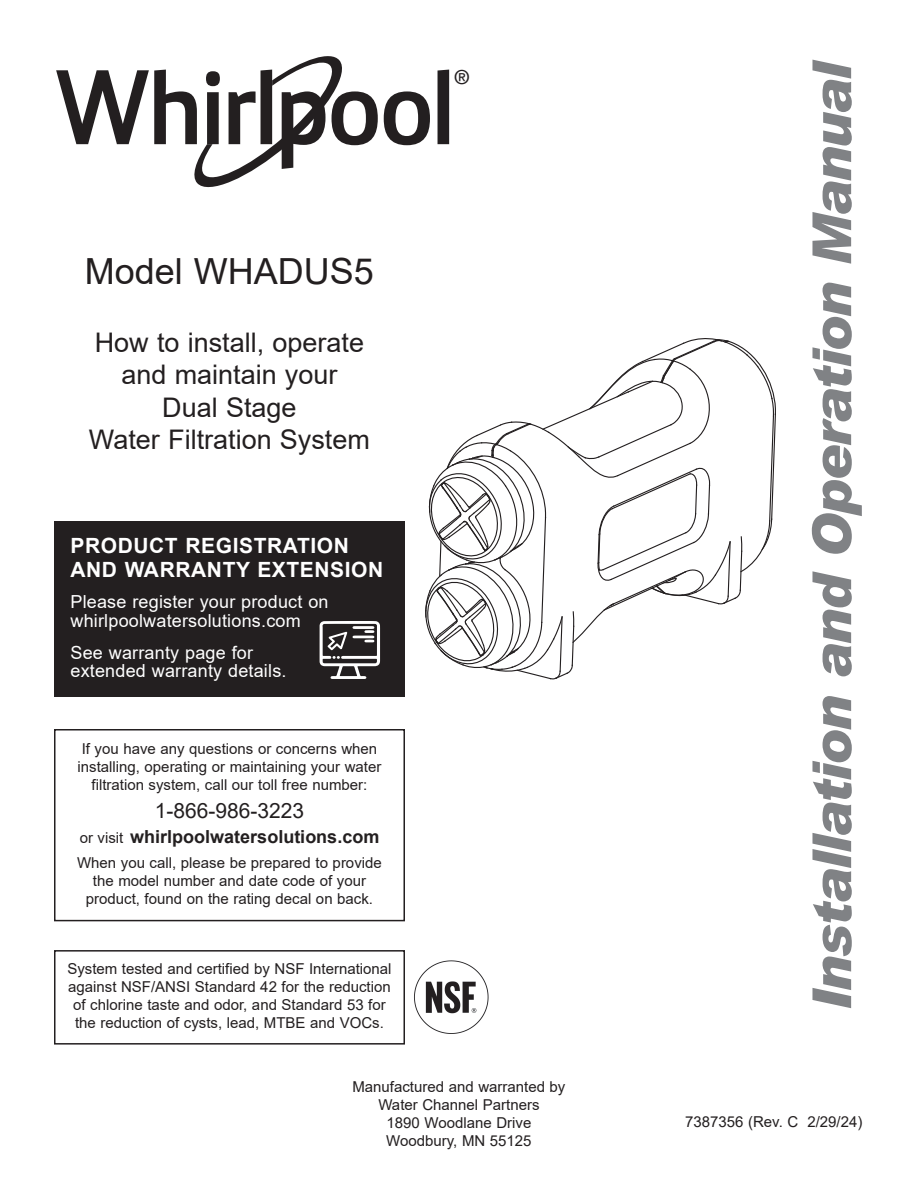
<style>
.page{position:relative;width:918px;height:1188px;background:#fff}
.page>*{position:absolute;margin:0;border:0;box-sizing:border-box;transform-origin:0 0}
.t1{font:italic 900 54px "Arial";letter-spacing:-.035em;color:#808285}
.t2{font:36px "Arial";color:#231f20}
.t3{font:27px/32.4px "Arial";color:#231f20;text-align:center}
.t4{font:700 21px/24px "Arial";letter-spacing:.03em;color:#fff}
.t5{font:21px "Arial";color:#231f20}
.t6{font:500 19.5px "Helvetica Neue";color:#231f20}
.t7{font:18px/18.8px "Arial";letter-spacing:.01em;color:#fff}
.t8{font:700 18px "Arial";color:#231f20}
.t9{font:15px/18px "Arial";color:#231f20;text-align:center}
.s1{font-weight:400;font-size:15px}
</style>
<div class="page">
<svg style="left:425px;top:338px;width:351px;height:342px"></svg>
<div style="left:54px;top:950px;width:351px;height:95px;border:2px solid #231f20"></div>
<img style="left:414px;top:961px;width:74px;height:73px">
<svg style="left:384px;top:91px;width:46px;height:54px"></svg>
<svg style="left:438px;top:70px;width:11px;height:74px"></svg>
<svg style="left:56px;top:56px;width:322px;height:131px"></svg>
<div style="left:54px;top:729px;width:351px;height:192px;border:2px solid #231f20"></div>
<div style="left:54px;top:521px;width:351px;height:175px;background:#231f20"></div>
<svg style="left:320px;top:621px;width:60px;height:58px"></svg>
<h3 class="t6" style="left:454px;top:70px;width:17px">®</h3>
<h2 class="t2" style="left:85px;top:252px;width:291px">Model WHADUS5</h2>
<h3 class="t3" style="left:89px;top:326px;width:283px">How to install, operate and maintain your<br>Dual Stage<br>Water Filtration System</h3>
<h3 class="t4" style="left:70px;top:533px;width:314px">PRODUCT REGISTRATION<br>AND WARRANTY EXTENSION</h3>
<p class="t7" style="left:70px;top:593px;width:260px">Please register your product on whirlpoolwatersolutions.com</p>
<p class="t7" style="left:70px;top:643px;width:218px">See warranty page for extended warranty details.</p>
<p class="t9" style="left:78px;top:740px;width:305px">If you have any questions or concerns when installing, operating or maintaining your water filtration system, call our toll free number:</p>
<h3 class="t5" style="left:155px;top:799px;width:151px">1-866-986-3223</h3>
<p class="t8" style="left:80px;top:827px;width:301px"><span class="s1">or visit</span> whirlpoolwatersolutions.com</p>
<p class="t9" style="left:77px;top:854px;width:306px">When you call, please be prepared to provide the model number and date code of your product, found on the rating decal on back.</p>
<p class="t9" style="left:67px;top:960px;width:326px">System tested and certified by NSF International against NSF/ANSI Standard 42 for the reduction of chlorine taste and odor, and Standard 53 for the reduction of cysts, lead, MTBE and VOCs.</p>
<p class="t9" style="left:352px;top:1078px;width:215px">Manufactured and warranted by<br>Water Channel Partners<br>1890 Woodlane Drive<br>Woodbury, MN 55125</p>
<h1 class="t1" style="left:792px;top:1011px;width:953px;rotate:-90deg">Installation and Operation Manual</h1>
<p class="t9" style="left:685px;top:1113px;width:179px">7387356 (Rev. C 2/29/24)</p>
</div>
